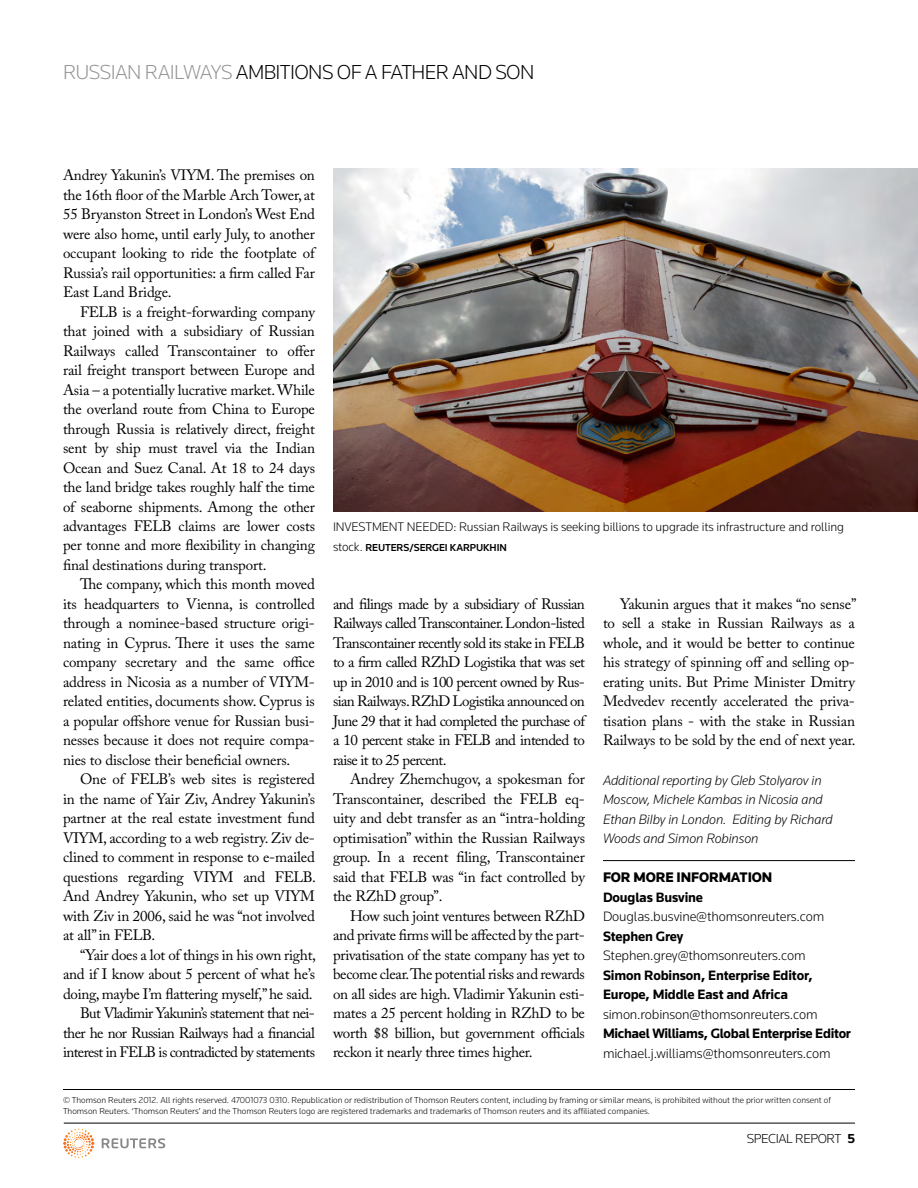
<style>
.page{position:relative;width:918px;height:1188px;background:#fff}
.page>*{position:absolute;margin:0;border:0;box-sizing:border-box;transform-origin:0 0}
.t1{font:300 21px "Knowledge";letter-spacing:-.03em;color:#000}
.t2{font:15px/19.5px "Adobe Caslon Pro";letter-spacing:-.02em;color:#000;text-align:justify}
.t3{font:15px/19.5px "Adobe Caslon Pro";letter-spacing:-.04em;color:#000;text-align:right}
.t4{font:900 14.4px "Knowledge";letter-spacing:-.01em;color:#000}
.t5{font:300 14.1px "Knowledge";letter-spacing:-.01em;color:#000}
.t6{font:italic 300 14.1px/19.5px "Knowledge";letter-spacing:-.01em;color:#000}
.t7{font:700 14.1px/19.5px "Knowledge";letter-spacing:-.01em;color:#000}
.t8{font:300 13.5px "Knowledge";letter-spacing:-.03em;color:#000}
.t9{font:300 12.9px "Knowledge";letter-spacing:-.01em;color:#000}
.t10{font:500 10.5px "Knowledge";letter-spacing:-.01em;color:#000}
.t11{font:300 9px/10.8px "Knowledge";color:#000}
.s1{color:#939598}
.s2{font-weight:300;font-size:12.9px}
.s3{font-weight:700}
</style>
<div class="page">
<hr style="left:63px;top:1089px;width:792px;height:1px;background:#000">
<hr style="left:64px;top:1123px;width:791px;height:1px;background:#000">
<svg style="left:102px;top:1138px;width:63px;height:10px"></svg>
<svg style="left:63px;top:1129px;width:31px;height:27px"></svg>
<hr style="left:603px;top:860px;width:252px;height:1px;background:#000">
<img style="left:333px;top:168px;width:585px;height:344px">
<h1 class="t1" style="left:63px;top:59px;width:473px"><span class="s1">Russian Railways</span> Ambitions of a father and son</h1>
<p class="t2" style="left:63px;top:165px;width:253px">Andrey Yakunin’s VIYM. The premises on the 16th floor of the Marble Arch Tower, at 55 Bryanston Street in London’s West End were also home, until early July, to another occupant looking to ride the footplate of Russia’s rail opportunities: a firm called Far East Land Bridge.</p>
<p class="t2" style="left:63px;top:302px;width:254px;text-indent:17px">FELB is a freight-forwarding company that joined with a subsidiary of Russian Railways called Transcontainer to offer rail freight transport between Europe and Asia – a potentially lucrative market. While the overland route from China to Europe through Russia is relatively direct, freight sent by ship must travel via the Indian Ocean and Suez Canal. At 18 to 24 days the land bridge takes roughly half the time of seaborne shipments. Among the other advantages FELB claims are lower costs per tonne and more flexibility in changing final destinations during transport.</p>
<p class="t2" style="left:63px;top:575px;width:254px;text-indent:17px">The company, which this month moved its headquarters to Vienna, is controlled through a nominee-based structure origi&shy;nating in Cyprus. There it uses the same company secretary and the same office address in Nicosia as a number of VIYM&shy;related entities, documents show. Cyprus is a popular offshore venue for Russian busi&shy;nesses because it does not require compa&shy;nies to disclose their beneficial owners.</p>
<p class="t2" style="left:63px;top:770px;width:255px;text-indent:17px">One of FELB’s web sites is registered in the name of Yair Ziv, Andrey Yakunin’s partner at the real estate investment fund VIYM, according to a web registry. Ziv de&shy;clined to comment in response to e-mailed questions regarding VIYM and FELB.<br>And Andrey Yakunin, who set up VIYM with Ziv in 2006, said he was “not involved at all” in FELB.</p>
<p class="t3" style="left:63px;top:945px;width:254px">“Yair does a lot of things in his own right, and if I know about 5 percent of what he’s doing, maybe I’m flattering myself,” he said.<br>But Vladimir Yakunin’s statement that nei&shy;ther he nor Russian Railways had a financial interest in FELB is contradicted by statements</p>
<p class="t9" style="left:333px;top:519px;width:513px">INVESTMENT N EEDED: Russian Railways is seeking billions to upgrade its infrastructure and rolling</p>
<p class="t10" style="left:333px;top:541px;width:170px"><span class="s2">stock.</span> REUTERS/SERGEI KARPUKHIN</p>
<p class="t2" style="left:333px;top:594px;width:254px">and filings made by a subsidiary of Russian Railways called Transcontainer. London-listed Transcontainer recently sold its stake in FELB to a firm called RZhD Logistika that was set up in 2010 and is 100 percent owned by Rus&shy;sian Railways. RZhD Logistika announced on June 29 that it had completed the purchase of a 10 percent stake in FELB and intended to raise it to 25 percent.</p>
<p class="t2" style="left:333px;top:770px;width:254px;text-indent:17px">Andrey Zhemchugov, a spokesman for Transcontainer, described the FELB eq&shy;uity and debt transfer as an “intra-holding optimisation” within the Russian Railways group. In a recent filing, Transcontainer said that FELB was “in fact controlled by the RZhD group”.</p>
<p class="t2" style="left:333px;top:906px;width:254px;text-indent:17px">How such joint ventures between RZhD and private firms will be affected by the part&shy;privatisation of the state company has yet to become clear.The potential risks and rewards on all sides are high. Vladimir Yakunin esti&shy;mates a 25 percent holding in RZhD to be worth $8 billion, but government officials reckon it nearly three times higher.</p>
<p class="t2" style="left:603px;top:594px;width:255px;text-indent:17px">Yakunin argues that it makes “no sense” to sell a stake in Russian Railways as a whole, and it would be better to continue his strategy of spinning off and selling op&shy;erating units. But Prime Minister Dmitry Medvedev recently accelerated the priva&shy;tisation plans - with the stake in Russian Railways to be sold by the end of next year.</p>
<p class="t6" style="left:603px;top:770px;width:231px">Additional reporting by Gleb Stolyarov in Moscow, Michele Kambas in Nicosia and Ethan Bilby in London. Editing by Richard Woods and Simon Robinson</p>
<p class="t4" style="left:603px;top:868px;width:171px">FOR MORE INFORMATION</p>
<p class="t7" style="left:603px;top:887px;width:102px">Douglas Busvine</p>
<p class="t5" style="left:603px;top:908px;width:223px">Douglas.busvine@thomsonreuters.com</p>
<p class="t7" style="left:603px;top:926px;width:82px">Stephen Grey</p>
<p class="t5" style="left:603px;top:947px;width:204px">Stephen.grey@thomsonreuters.com</p>
<p class="t7" style="left:603px;top:965px;width:211px">Simon Robinson, Enterprise Editor,<br>Europe, Middle East and Africa</p>
<p class="t5" style="left:603px;top:1005px;width:216px">simon.robinson@thomsonreuters.com</p>
<p class="t7" style="left:603px;top:1023px;width:249px">Michael Williams, Global Enterprise Editor</p>
<p class="t5" style="left:603px;top:1044px;width:229px">michael.j.williams@thomsonreuters.com</p>
<p class="t11" style="left:63px;top:1095px;width:770px">© Thomson Reuters 2012. All rights reserved. 47001073 0310. Republication or redistribution of Thomson Reuters content, including by framing or similar means, is prohibited without the prior written consent of<br>Thomson Reuters. ‘Thomson Reuters’ and the Thomson Reuters logo are registered trademarks and trademarks of Thomson reuters and its affiliated companies.</p>
<p class="t8" style="left:747px;top:1130px;width:110px">SPECIAL REPORT <span class="s3">5</span></p>
</div>
